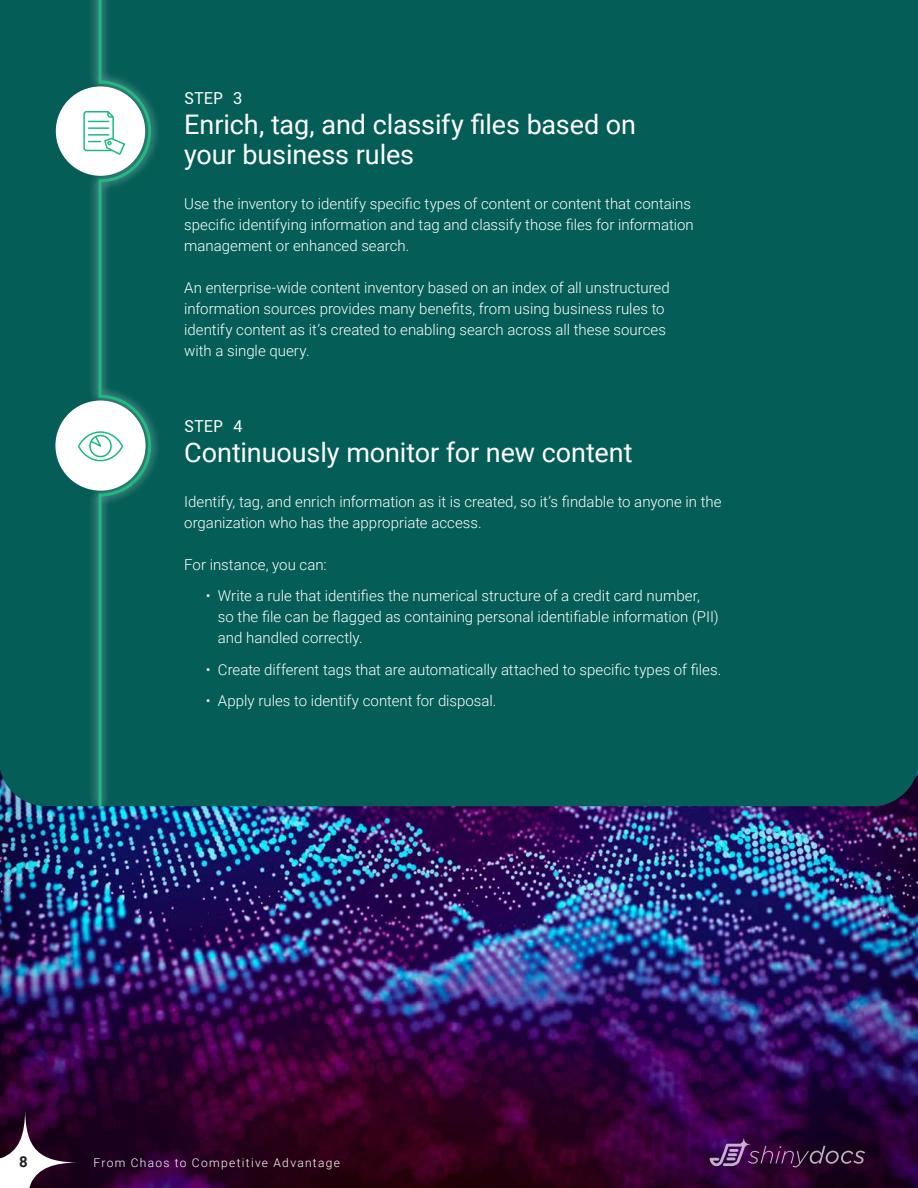
<style>
.page{position:relative;width:918px;height:1188px;background:#fff}
.page>*{position:absolute;margin:0;border:0;box-sizing:border-box;transform-origin:0 0}
.H2_-_18pt{font:27px/30px "Roboto";letter-spacing:-.005em;color:#fff}
.H3_-_11pt{font:16.5px "Roboto Mono";letter-spacing:-.005em;color:#fff}
.Body_-_10pt{font:300 15px/21px "Roboto";color:#fff}
.t1{font:700 15px "Roboto";color:#231f20}
.t2{font:300 12px "Roboto";letter-spacing:.11em;color:#fff}
</style>
<div class="page">
<img style="left:0;top:806px;width:918px;height:382px">
<div style="left:0;top:0;width:918px;height:806px;background:#045d56"></div>
<div style="left:89px;top:0;width:72px;height:816px;background:#fff;opacity:.75"></div>
<svg style="left:97px;top:0;width:56px;height:809px;background:#0c675d"></svg>
<div style="left:56px;top:86px;width:89px;height:90px;background:#fff;border-radius:50%"></div>
<svg style="left:83px;top:111px;width:42px;height:44px"></svg>
<div style="left:55px;top:401px;width:91px;height:90px;background:#fff;border-radius:50%"></div>
<div style="left:78px;top:431px;width:45px;height:30px;border:2px solid #1eb980;border-radius:50%"></div>
<div style="left:89px;top:435px;width:23px;height:22px;border:2px solid #1eb980;border-radius:50%"></div>
<svg style="left:89px;top:435px;width:15px;height:14px"></svg>
<svg style="left:0;top:1108px;width:80px;height:80px"></svg>
<svg style="left:709px;top:1136px;width:156px;height:31px;background:#3f1c48"></svg>
<p class="H3_-_11pt" style="left:184px;top:86px;width:60px">STEP 3</p>
<p class="H2_-_18pt" style="left:184px;top:108px;width:453px">Enrich, tag, and classify files based on your business rules</p>
<p class="Body_-_10pt" style="left:184px;top:193px;width:511px">Use the inventory to identify specific types of content or content that contains specific identifying information and tag and classify those files for information management or enhanced search.</p>
<p class="Body_-_10pt" style="left:184px;top:277px;width:487px">An enterprise-wide content inventory based on an index of all unstructured information sources provides many benefits, from using business rules to identify content as it’s created to enabling search across all these sources with a single query.</p>
<p class="H3_-_11pt" style="left:184px;top:415px;width:60px">STEP 4</p>
<p class="H2_-_18pt" style="left:184px;top:436px;width:450px">Continuously monitor for new content</p>
<p class="Body_-_10pt" style="left:184px;top:490px;width:539px">Identify, tag, and enrich information as it is created, so it’s findable to anyone in the organization who has the appropriate access.</p>
<p class="Body_-_10pt" style="left:184px;top:553px;width:144px">For instance, you can:</p>
<p class="Body_-_10pt" style="left:218px;top:585px;width:502px;text-indent:-12px">• Write a rule that identifies the numerical structure of a credit card number, so the file can be flagged as containing personal identifiable information (PII) and handled correctly.</p>
<p class="Body_-_10pt" style="left:206px;top:658px;width:517px">• Create different tags that are automatically attached to specific types of files.</p>
<p class="Body_-_10pt" style="left:206px;top:690px;width:292px">• Apply rules to identify content for disposal.</p>
<p class="t1" style="left:19px;top:1151px;width:10px">8</p>
<p class="t2" style="left:94px;top:1154px;width:248px">From Chaos to Competitive Advantage</p>
</div>
